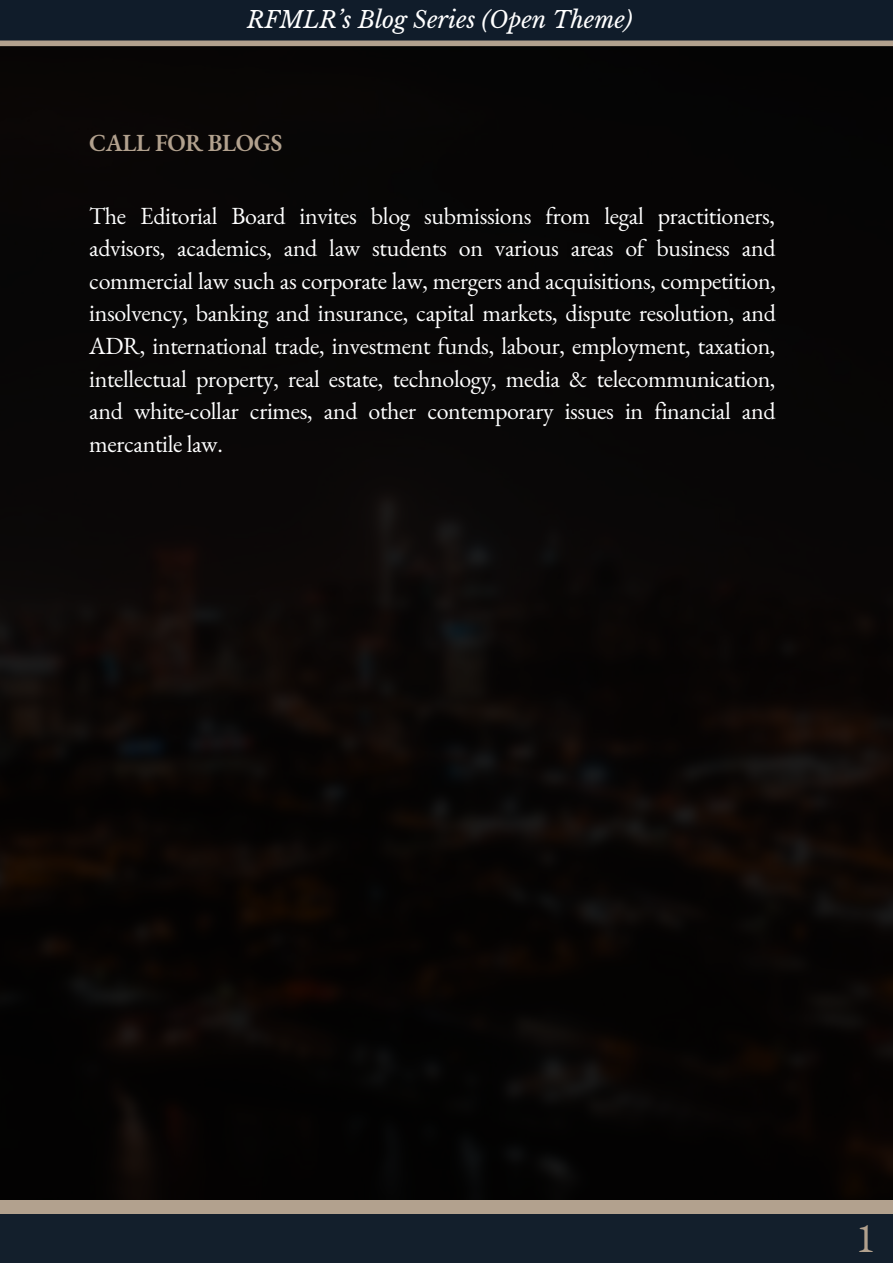
<style>
.page{position:relative;width:893px;height:1264px;background:#fff}
.page>*{position:absolute;margin:0;border:0;box-sizing:border-box;transform-origin:0 0}
.t1{font:41.7px "EB Garamond";color:#b2a18e}
.t2{font:24px/32.5px "EB Garamond";letter-spacing:-.015em;color:#fff;text-align:justify}
.t3{font:600 24px "EB Garamond";letter-spacing:-.015em;color:#b2a18e}
.t4{font:italic 23.1px "Libre Baskerville";color:#fff}
</style>
<div class="page">
<img style="left:0;top:46px;width:892px;height:1154px">
<div style="left:0;top:0;width:892px;height:40px;background:#101c2a"></div>
<div style="left:0;top:1213px;width:892px;height:49px;background:#131f2c"></div>
<div style="left:0;top:1200px;width:892px;height:13px;background:#b2a18e"></div>
<div style="left:0;top:40px;width:892px;height:6px;background:#b2a18e"></div>
<p class="t4" style="left:247px;top:6px;width:387px">RFMLR’s Blog Series (Open Theme)</p>
<p class="t3" style="left:89px;top:127px;width:194px">CALL FOR BLOGS</p>
<p class="t2" style="left:89px;top:199px;width:688px">The Editorial Board invites blog submissions from legal practitioners, advisors, academics, and law students on various areas of business and commercial law such as corporate law, mergers and acquisitions, competition, insolvency, banking and insurance, capital markets, dispute resolution, and ADR, international trade, investment funds, labour, employment, taxation, intellectual property, real estate, technology, media &amp; telecommunication, and white-collar crimes, and other contemporary issues in financial and mercantile law.</p>
<h1 class="t1" style="left:855px;top:1209px;width:21px">1</h1>
</div>
